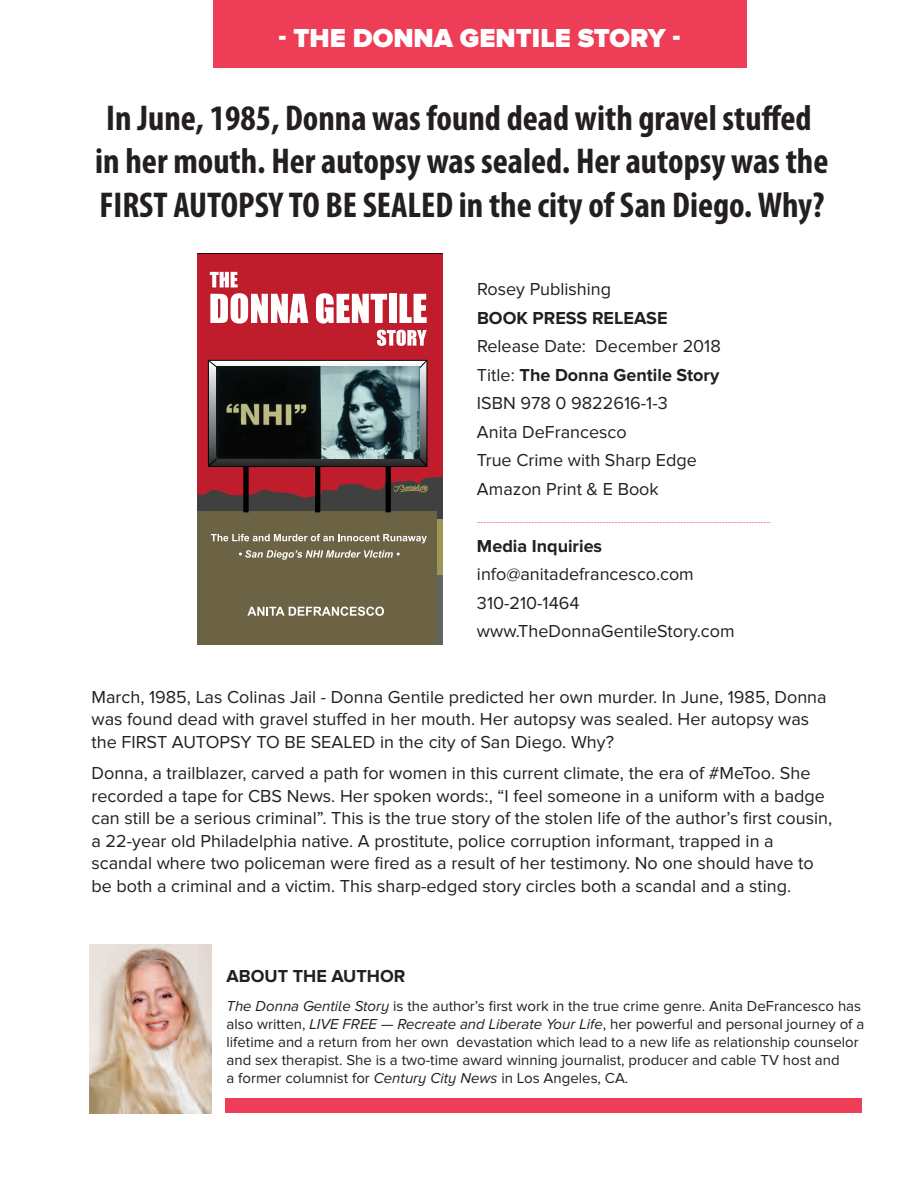
<style>
.page{position:relative;width:918px;height:1188px;background:#fff}
.page>*{position:absolute;margin:0;border:0;box-sizing:border-box;transform-origin:0 0}
.t1{font:700 condensed 36px/43.5px "Myriad Pro";color:#231f20;text-align:center}
.t2{font:900 27px "Proxima Nova";color:#fff}
.t3{font:18px/28.5px "Proxima Nova";color:#231f20}
.t4{font:700 18px "Proxima Nova";color:#231f20}
.t5{font:15px/18px "Proxima Nova";color:#231f20}
.s1{font-weight:700}
.s2{font-family:"Proxima Nova A";font-style:italic}
</style>
<div class="page">
<svg style="left:477px;top:522px;width:294px;height:1px"></svg>
<img style="left:89px;top:944px;width:123px;height:170px">
<div style="left:213px;top:0;width:534px;height:68px;background:#ee3d56"></div>
<div style="left:225px;top:1098px;width:636px;height:15px;background:#ee3d56"></div>
<div style="left:198px;top:254px;width:244px;height:222px;background:#bf1d2c"></div>
<div style="left:198px;top:511px;width:239px;height:134px;background:#6b6343"></div>
<svg style="left:210px;top:362px;width:215px;height:103px"></svg>
<div style="left:208px;top:360px;width:219px;height:107px;border:1px solid #000"></div>
<div style="left:243px;top:466px;width:6px;height:46px;background:#000"></div>
<div style="left:315px;top:466px;width:5px;height:46px;background:#000"></div>
<div style="left:386px;top:466px;width:5px;height:46px;background:#000"></div>
<svg style="left:207px;top:359px;width:15px;height:13px"></svg>
<svg style="left:416px;top:359px;width:12px;height:12px"></svg>
<svg style="left:207px;top:454px;width:15px;height:14px"></svg>
<svg style="left:415px;top:454px;width:13px;height:14px"></svg>
<svg style="left:198px;top:476px;width:244px;height:49px"></svg>
<img style="left:216px;top:367px;width:204px;height:92px">
<svg style="left:234px;top:372px;width:5px;height:3px"></svg>
<div style="left:286px;top:378px;width:17px;height:14px;background:#07090a"></div>
<svg style="left:236px;top:423px;width:10px;height:17px"></svg>
<div style="left:296px;top:433px;width:10px;height:12px;background:#07090a"></div>
<svg style="left:218px;top:425px;width:3px;height:7px"></svg>
<svg style="left:222px;top:414px;width:6px;height:5px"></svg>
<svg style="left:211px;top:534px;width:216px;height:9px"></svg>
<svg style="left:239px;top:549px;width:203px;height:96px"></svg>
<svg style="left:210px;top:272px;width:28px;height:15px"></svg>
<svg style="left:377px;top:330px;width:50px;height:16px"></svg>
<svg style="left:210px;top:293px;width:98px;height:31px"></svg>
<svg style="left:316px;top:293px;width:71px;height:31px"></svg>
<div style="left:389px;top:294px;width:7px;height:29px;background:#fff"></div>
<svg style="left:400px;top:294px;width:27px;height:29px"></svg>
<h2 class="t2" style="left:279px;top:29px;width:404px">- THE DONNA GENTILE STORY -</h2>
<h1 class="t1" style="left:95px;top:99px;width:735px">In June, 1985, Donna was found dead with gravel stuffed in her mouth. Her autopsy was sealed. Her autopsy was the<br>FIRST AUTOPSY TO BE SEALED in the city of San Diego.Why?</h1>
<p class="t3" style="left:477px;top:277px;width:136px">Rosey Publishing</p>
<p class="t4" style="left:477px;top:312px;width:192px">BOOK PRESS RELEASE</p>
<p class="t3" style="left:477px;top:334px;width:245px">Release Date: December 2018<br>Title: <span class="s1">The Donna Gentile Story<br></span>ISBN 978 0 9822616-1-3<br>Anita DeFrancesco<br>True Crime with Sharp Edge<br>Amazon Print &amp; E Book</p>
<p class="t4" style="left:477px;top:540px;width:127px">Media Inquiries</p>
<p class="t3" style="left:477px;top:562px;width:259px">info@anitadefrancesco.com<br>310-210-1464 www.TheDonnaGentileStory.com</p>
<p class="t3" style="left:91px;top:687px;width:737px;line-height:22.5px">March, 1985, Las Colinas Jail - Donna Gentile predicted her own murder. In June, 1985, Donna was found dead with gravel stuffed in her mouth. Her autopsy was sealed. Her autopsy was the FIRST AUTOPSY TO BE SEALED in the city of San Diego. Why?</p>
<p class="t3" style="left:91px;top:764px;width:742px;line-height:22.5px">Donna, a trailblazer, carved a path for women in this current climate, the era of #MeToo. She recorded a tape for CBS News. Her spoken words:, “I feel someone in a uniform with a badge can still be a serious criminal”. This is the true story of the stolen life of the author’s first cousin, a 22-year old Philadelphia native. A prostitute, police corruption informant, trapped in a scandal where two policeman were fired as a result of her testimony. No one should have to be both a criminal and a victim. This sharp-edged story circles both a scandal and a sting.</p>
<p class="t4" style="left:227px;top:970px;width:180px">ABOUT THE AUTHOR</p>
<p class="t5" style="left:226px;top:998px;width:639px"><span class="s2">The Donna Gentile Story</span> is the author’s first work in the true crime genre. Anita DeFrancesco has also written, <span class="s2">LIVE FREE — Recreate and Liberate Your Life</span>, her powerful and personal journey of a lifetime and a return from her own devastation which lead to a new life as relationship counselor and sex therapist. She is a two-time award winning journalist, producer and cable TV host and<br>a former columnist for <span class="s2">Century City News</span> in Los Angeles, CA.</p>
</div>
